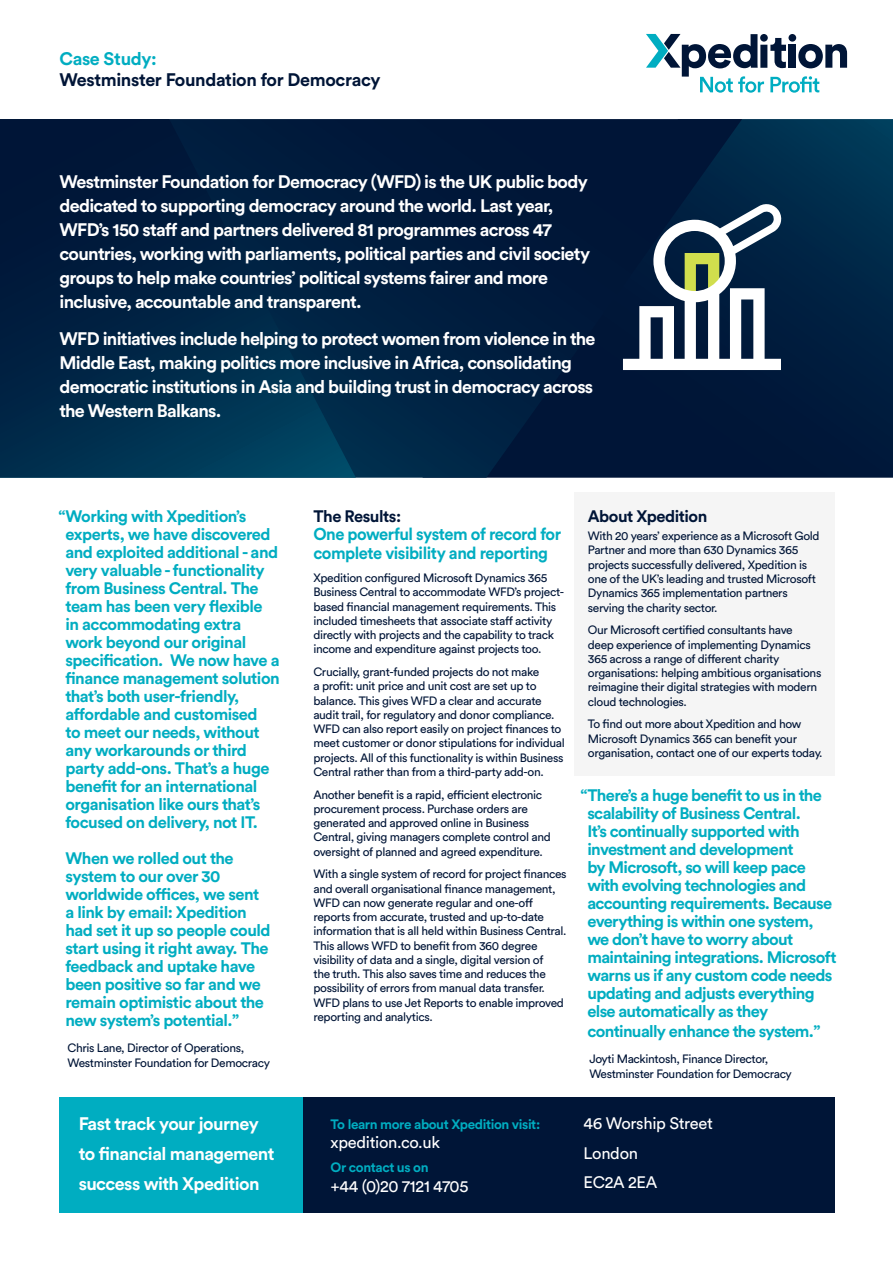
<style>
.page{position:relative;width:893px;height:1263px;background:#fff}
.page>*{position:absolute;margin:0;border:0;box-sizing:border-box;transform-origin:0 0}
.Sub_heading{font:700 18px/24px "Circular Std";letter-spacing:-.04em;color:#fff}
.Sub_heading-2{font:700 18px "Circular Std";letter-spacing:-.02em;color:#001537}
.Sub_heading-3{font:700 18px "Circular Std";letter-spacing:-.02em;color:#00adc1}
.Sub_heading-4{font:700 17.1px/18.6px "Circular Std";letter-spacing:-.03em;color:#00adc1;scale:.96 1}
.Sub_heading-5{font:700 16.5px/18px "Circular Std";letter-spacing:-.03em;color:#00adc1}
.Sub_heading-6{font:16.5px "Circular Std";letter-spacing:-.02em;color:#fff}
.Sub_heading-7{font:700 16.5px "Circular Std";letter-spacing:-.03em;color:#001537}
.Sub_heading-8{font:700 13.5px "Circular Std";letter-spacing:-.03em;color:#00adc1}
.Sub_heading-9{font:12px/14.2px "Circular Std";letter-spacing:-.03em;color:#001537}
</style>
<div class="page">
<svg style="left:742px;top:119px;width:151px;height:359px;background:#002444"></svg>
<svg style="left:356px;top:119px;width:386px;height:359px;background:#001a3b"></svg>
<svg style="left:0;top:119px;width:356px;height:359px;background:#002444"></svg>
<div style="left:303px;top:1097px;width:531px;height:116px;background:#001537"></div>
<div style="left:60px;top:1097px;width:243px;height:116px;background:#00adc1"></div>
<div style="left:574px;top:492px;width:260px;height:283px;background:#f5f5f5"></div>
<svg style="left:646px;top:34px;width:201px;height:59px"></svg>
<svg style="left:623px;top:204px;width:158px;height:166px"></svg>
<p class="Sub_heading-3" style="left:60px;top:47px;width:99px">Case Study:</p>
<p class="Sub_heading-2" style="left:60px;top:68px;width:323px">Westminster Foundation for Democracy</p>
<p class="Sub_heading" style="left:60px;top:169px;width:532px">Westminster Foundation for Democracy (WFD) is the UK public body dedicated to supporting democracy around the world. Last year, WFD’s 150 staff and partners delivered 81 programmes across 47 countries, working with parliaments, political parties and civil society groups to help make countries’ political systems fairer and more inclusive, accountable and transparent.</p>
<p class="Sub_heading" style="left:60px;top:326px;width:537px">WFD initiatives include helping to protect women from violence in the Middle East, making politics more inclusive in Africa, consolidating democratic institutions in Asia and building trust in democracy across the Western Balkans.</p>
<p class="Sub_heading-5" style="left:65px;top:507px;width:216px;text-indent:-7px">“Working with Xpedition’s experts, we have discovered and exploited additional - and very valuable - functionality from Business Central. The team has been very flexible in accommodating extra work beyond our original specification. We now have a finance management solution that’s both user-friendly, affordable and customised<br>to meet our needs, without any workarounds or third party add-ons. That’s a huge benefit for an international organisation like ours that’s focused on delivery, not IT.</p>
<p class="Sub_heading-5" style="left:65px;top:849px;width:207px">When we rolled out the system to our over 30 worldwide offices, we sent a link by email: Xpedition had set it up so people could start using it right away. The feedback and uptake have been positive so far and we remain optimistic about the new system’s potential.”</p>
<p class="Sub_heading-9" style="left:67px;top:1040px;width:204px;line-height:15px">Chris Lane, Director of Operations,<br>Westminster Foundation for Democracy</p>
<p class="Sub_heading-7" style="left:313px;top:505px;width:89px">The Results:</p>
<p class="Sub_heading-4" style="left:313px;top:525px;width:259px">One powerful system of record for complete visibility and reporting</p>
<p class="Sub_heading-9" style="left:313px;top:571px;width:252px">Xpedition configured Microsoft Dynamics 365<br>Business Central to accommodate WFD’s project&shy;based financial management requirements. This included timesheets that associate staff activity directly with projects and the capability to track income and expenditure against projects too.</p>
<p class="Sub_heading-9" style="left:313px;top:665px;width:253px">Crucially, grant-funded projects do not make<br>a profit: unit price and unit cost are set up to balance. This gives WFD a clear and accurate audit trail, for regulatory and donor compliance.<br>WFD can also report easily on project finances to meet customer or donor stipulations for individual projects. All of this functionality is within Business Central rather than from a third-party add-on.</p>
<p class="Sub_heading-9" style="left:313px;top:787px;width:239px">Another benefit is a rapid, efficient electronic procurement process. Purchase orders are generated and approved online in Business Central, giving managers complete control and oversight of planned and agreed expenditure.</p>
<p class="Sub_heading-9" style="left:313px;top:867px;width:255px">With a single system of record for project finances and overall organisational finance management, WFD can now generate regular and one-off reports from accurate, trusted and up-to-date information that is all held within Business Central.<br>This allows WFD to benefit from 360 degree visibility of data and a single, digital version of<br>the truth. This also saves time and reduces the possibility of errors from manual data transfer.<br>WFD plans to use Jet Reports to enable improved reporting and analytics.</p>
<p class="Sub_heading" style="left:79px;top:1108px;width:197px;line-height:30px">Fast track your journey to financial management success with Xpedition</p>
<p class="Sub_heading-8" style="left:331px;top:1115px;width:211px">To learn more about Xpedition visit:</p>
<p class="Sub_heading-6" style="left:331px;top:1132px;width:111px">xpedition.co.uk</p>
<p class="Sub_heading-8" style="left:331px;top:1158px;width:99px">Or contact us on</p>
<p class="Sub_heading-6" style="left:331px;top:1176px;width:139px">+44 (0)20 7121 4705</p>
<p class="Sub_heading-7" style="left:588px;top:505px;width:121px">About Xpedition</p>
<p class="Sub_heading-9" style="left:588px;top:529px;width:233px">With 20 years’ experience as a Microsoft Gold Partner and more than 630 Dynamics 365 projects successfully delivered, Xpedition is one of the UK’s leading and trusted Microsoft Dynamics 365 implementation partners serving the charity sector.</p>
<p class="Sub_heading-9" style="left:588px;top:623px;width:235px">Our Microsoft certified consultants have deep experience of implementing Dynamics 365 across a range of different charity organisations: helping ambitious organisations reimagine their digital strategies with modern cloud technologies.</p>
<p class="Sub_heading-9" style="left:588px;top:717px;width:236px">To find out more about Xpedition and how<br>Microsoft Dynamics 365 can benefit your organisation, contact one of our experts today.</p>
<p class="Sub_heading-5" style="left:587px;top:786px;width:251px;text-indent:-7px">“There’s a huge benefit to us in the scalability of Business Central.<br>It’s continually supported with investment and development<br>by Microsoft, so will keep pace with evolving technologies and accounting requirements. Because everything is within one system, we don’t have to worry about maintaining integrations. Microsoft warns us if any custom code needs updating and adjusts everything else automatically as they</p>
<p class="Sub_heading-5" style="left:587px;top:1021px;width:235px">continually enhance the system.”</p>
<p class="Sub_heading-9" style="left:589px;top:1051px;width:204px;line-height:15px">Joyti Mackintosh, Finance Director,<br>Westminster Foundation for Democracy</p>
<p class="Sub_heading-6" style="left:584px;top:1113px;width:131px">46 Worship Street</p>
<p class="Sub_heading-6" style="left:584px;top:1143px;width:56px">London</p>
<p class="Sub_heading-6" style="left:584px;top:1172px;width:75px">EC2A 2EA</p>
</div>
